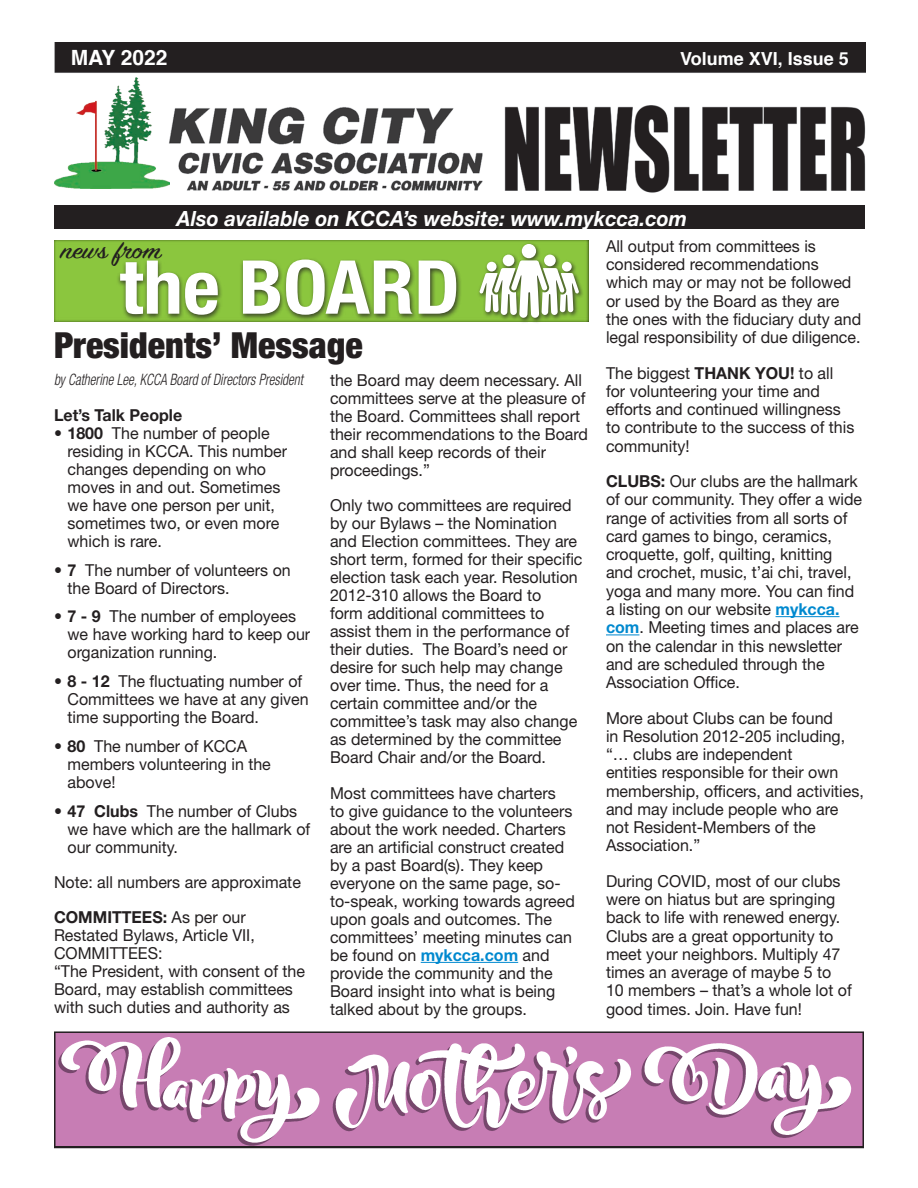
<style>
.page{position:relative;width:918px;height:1188px;background:#fff}
.page>*{position:absolute;margin:0;border:0;box-sizing:border-box;transform-origin:0 0}
.t1{font:700 condensed 74.4px "Helvetica Neue LT Std";color:#fff;scale:1.07 1}
.t2{font:900 condensed 36px "Helvetica Neue LT Std";color:#231f20}
.t3{font:25.65px "Sign Painter House Script";color:#231f20;scale:1.23 1}
.t4{font:italic 700 21px "Helvetica Neue LT Std";letter-spacing:.005em;color:#fff;scale:.96 1}
.t5{font:700 21px "Helvetica";color:#fff}
.t6{font:700 18px "Helvetica";color:#fff}
.t7{font:16.5px/18px "Helvetica Neue LT Std";color:#231f20}
.t8{font:700 16.5px "Helvetica Neue LT Std";color:#231f20}
.t9{font:italic 300 condensed 15.75px "Helvetica Neue LT Std";color:#231f20;scale:.85 1}
.s1{font-weight:700}
.s2{font-weight:700;color:#0089cf}
</style>
<div class="page">
<img style="left:54px;top:42px;width:811px;height:151px">
<svg style="left:54px;top:75px;width:129px;height:118px"></svg>
<div style="left:54px;top:205px;width:811px;height:24px;background:#231f20"></div>
<img style="left:54px;top:78px;width:116px;height:110px">
<svg style="left:54px;top:240px;width:535px;height:82px;background:#87c13c"></svg>
<div style="left:477px;top:242px;width:107px;height:82px;background:#231f20;opacity:.75"></div>
<div style="left:503px;top:255px;width:11px;height:11px;background:#fff;border-radius:50%"></div>
<div style="left:544px;top:255px;width:12px;height:11px;background:#fff;border-radius:50%"></div>
<svg style="left:479px;top:260px;width:100px;height:58px"></svg>
<div style="left:522px;top:244px;width:14px;height:14px;background:#fff;border-radius:50%"></div>
<div style="left:116px;top:257px;width:346px;height:64px;background:#231f20;opacity:.75"></div>
<hr style="left:421px;top:962px;width:97px;height:1px;background:#0089cf">
<hr style="left:776px;top:616px;width:64px;height:1px;background:#0089cf">
<hr style="left:606px;top:635px;width:33px;height:1px;background:#0089cf">
<div style="left:55px;top:1032px;width:808px;height:115px;background:#c77db4"></div>
<div style="left:54px;top:1031px;width:810px;height:117px;border:2px solid #231f20"></div>
<img style="left:62px;top:1038px;width:790px;height:104px">
<p class="t5" style="left:71px;top:41px;width:98px">MAY 2022</p>
<p class="t6" style="left:680px;top:44px;width:170px">Volume XVI, Issue 5</p>
<p class="t4" style="left:177px;top:205px;width:533px">Also available on KCCA’s website: www.mykcca.com</p>
<p class="t3" style="left:61px;top:235px;width:84px">news from</p>
<p class="t1" style="left:120px;top:242px;width:319px">the BOARD</p>
<p class="t2" style="left:54px;top:323px;width:310px">Presidents’ Message</p>
<p class="t9" style="left:54px;top:371px;width:294px">by Catherine Lee, KCCA Board of Directors President</p>
<p class="t8" style="left:54px;top:405px;width:130px">Let’s Talk People</p>
<p class="t7" style="left:68px;top:424px;width:221px;text-indent:-14px"><span class="s1">• 1800</span> The number of people residing in KCCA. This number changes depending on who moves in and out. Sometimes we have one person per unit, sometimes two, or even more which is rare.</p>
<p class="t7" style="left:68px;top:560px;width:225px;text-indent:-14px"><span class="s1">• 7</span> The number of volunteers on the Board of Directors.</p>
<p class="t7" style="left:68px;top:607px;width:244px;text-indent:-14px"><span class="s1">• 7 - 9</span> The number of employees we have working hard to keep our organization running.</p>
<p class="t7" style="left:68px;top:672px;width:243px;text-indent:-14px"><span class="s1">• 8 - 12</span> The fluctuating number of<br>Committees we have at any given time supporting the Board.</p>
<p class="t7" style="left:68px;top:737px;width:205px;text-indent:-14px"><span class="s1">• 80</span> The number of KCCA members volunteering in the above!</p>
<p class="t7" style="left:68px;top:802px;width:244px;text-indent:-14px">• <span class="s1">47 Clubs</span> The number of Clubs we have which are the hallmark of our community.</p>
<p class="t7" style="left:54px;top:873px;width:248px">Note: all numbers are approximate</p>
<p class="t7" style="left:54px;top:908px;width:202px"><span class="s1">COMMITTEES:</span> As per our<br>Restated Bylaws, Article VII,<br>COMMITTEES:</p>
<p class="t7" style="left:54px;top:962px;width:253px">“The President, with consent of the<br>Board, may establish committees with such duties and authority as</p>
<p class="t7" style="left:330px;top:371px;width:259px">the Board may deem necessary. All committees serve at the pleasure of the Board. Committees shall report their recommendations to the Board and shall keep records of their proceedings.”</p>
<p class="t7" style="left:330px;top:496px;width:254px">Only two committees are required by our Bylaws – the Nomination and Election committees. They are short term, formed for their specific election task each year. Resolution<br>2012-310 allows the Board to<br>form additional committees to assist them in the performance of their duties. The Board’s need or desire for such help may change over time. Thus, the need for a certain committee and/or the committee’s task may also change as determined by the committee<br>Board Chair and/or the Board.</p>
<p class="t7" style="left:330px;top:784px;width:246px">Most committees have charters<br>to give guidance to the volunteers about the work needed. Charters are an artificial construct created by a past Board(s). They keep everyone on the same page, so&shy;to-speak, working towards agreed upon goals and outcomes. The committees’ meeting minutes can be found on <span class="s2">mykcca.com</span> and provide the community and the<br>Board insight into what is being talked about by the groups.</p>
<p class="t7" style="left:606px;top:237px;width:257px">All output from committees is considered recommendations which may or may not be followed or used by the Board as they are the ones with the fiduciary duty and legal responsibility of due diligence.</p>
<p class="t7" style="left:606px;top:363px;width:250px">The biggest <span class="s1">THANK YOU!</span> to all for volunteering your time and efforts and continued willingness to contribute to the success of this community!</p>
<p class="t7" style="left:606px;top:472px;width:258px"><span class="s1">CLUBS:</span> Our clubs are the hallmark of our community. They offer a wide range of activities from all sorts of card games to bingo, ceramics, croquette, golf, quilting, knitting and crochet, music, t’ai chi, travel, yoga and many more. You can find a listing on our website <span class="s2">mykcca. com</span>. Meeting times and places are on the calendar in this newsletter and are scheduled through the<br>Association Office.</p>
<p class="t7" style="left:606px;top:708px;width:259px">More about Clubs can be found<br>in Resolution 2012-205 including, “… clubs are independent<br>entities responsible for their own membership, officers, and activities, and may include people who are not Resident-Members of the<br>Association.”</p>
<p class="t7" style="left:606px;top:872px;width:247px">During COVID, most of our clubs were on hiatus but are springing back to life with renewed energy.<br>Clubs are a great opportunity to meet your neighbors. Multiply 47 times an average of maybe 5 to<br>10 members – that’s a whole lot of good times. Join. Have fun!</p>
</div>
